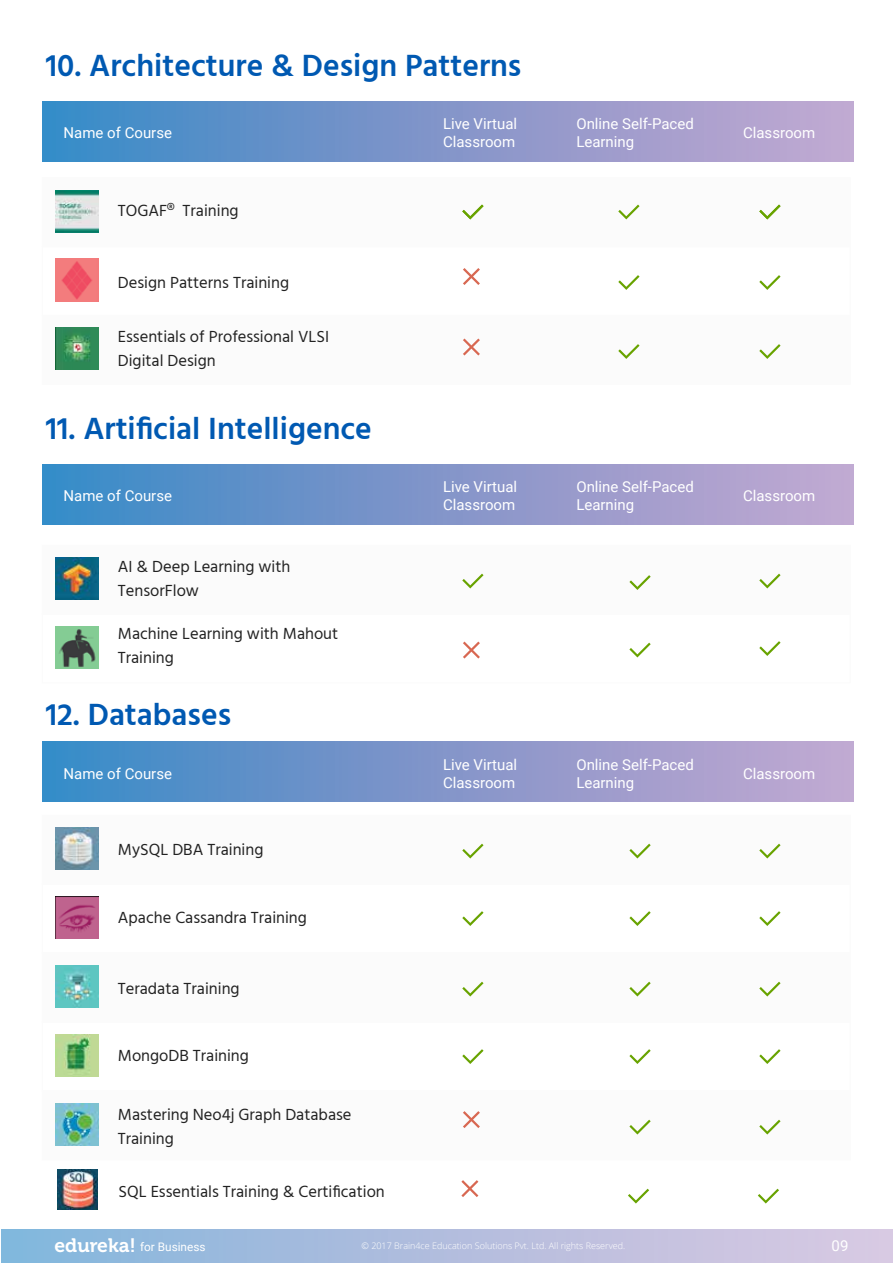
<style>
.page{position:relative;width:893px;height:1263px;background:#fff}
.page>*{position:absolute;margin:0;border:0;box-sizing:border-box;transform-origin:0 0}
.t1{font:600 31.5px "Hind";color:#0059b2}
.t2{font:16.5px/24px "Hind";color:#222}
.t3{font:15px/18px "Roboto";color:#fff}
.t4{font:11.85px "Roboto";color:#fff}
.t5{font:300 9px "Open Sans";color:#fff}
.s1{font-family:"Museo 700";font-size:19.35px}
</style>
<div class="page">
<div style="left:42px;top:101px;width:811px;height:60px;background:linear-gradient(to right,#3989c6,#c8a6d0)"></div>
<div style="left:42px;top:464px;width:811px;height:60px;background:linear-gradient(to right,#3989c6,#c8a6d0)"></div>
<div style="left:42px;top:742px;width:811px;height:60px;background:linear-gradient(to right,#3989c6,#c8a6d0)"></div>
<div style="left:42px;top:177px;width:809px;height:70px;background:#fbfbfb"></div>
<div style="left:42px;top:315px;width:809px;height:70px;background:#fbfbfb"></div>
<svg style="left:759px;top:275px;width:22px;height:15px"></svg>
<svg style="left:462px;top:205px;width:22px;height:14px"></svg>
<svg style="left:759px;top:205px;width:22px;height:14px"></svg>
<svg style="left:759px;top:344px;width:22px;height:15px"></svg>
<div style="left:42px;top:545px;width:809px;height:69px;background:#fbfbfb"></div>
<svg style="left:462px;top:574px;width:22px;height:14px"></svg>
<svg style="left:759px;top:574px;width:22px;height:14px"></svg>
<svg style="left:759px;top:641px;width:22px;height:15px"></svg>
<div style="left:42px;top:815px;width:809px;height:69px;background:#fbfbfb"></div>
<svg style="left:462px;top:844px;width:22px;height:14px"></svg>
<svg style="left:462px;top:911px;width:22px;height:15px"></svg>
<div style="left:42px;top:953px;width:809px;height:69px;background:#fbfbfb"></div>
<svg style="left:462px;top:982px;width:22px;height:14px"></svg>
<svg style="left:462px;top:1049px;width:22px;height:15px"></svg>
<div style="left:42px;top:1091px;width:809px;height:69px;background:#fbfbfb"></div>
<svg style="left:759px;top:844px;width:22px;height:14px"></svg>
<svg style="left:759px;top:911px;width:22px;height:15px"></svg>
<svg style="left:759px;top:982px;width:22px;height:14px"></svg>
<svg style="left:759px;top:1049px;width:22px;height:15px"></svg>
<svg style="left:759px;top:1120px;width:22px;height:14px"></svg>
<img style="left:56px;top:190px;width:42px;height:43px">
<img style="left:56px;top:259px;width:42px;height:42px">
<img style="left:56px;top:328px;width:42px;height:42px">
<img style="left:56px;top:557px;width:42px;height:43px">
<img style="left:56px;top:626px;width:42px;height:43px">
<img style="left:56px;top:827px;width:42px;height:43px">
<img style="left:56px;top:896px;width:42px;height:43px">
<img style="left:56px;top:965px;width:42px;height:43px">
<img style="left:56px;top:1034px;width:42px;height:43px">
<img style="left:56px;top:1103px;width:42px;height:43px">
<svg style="left:618px;top:275px;width:22px;height:15px"></svg>
<svg style="left:618px;top:205px;width:22px;height:14px"></svg>
<svg style="left:618px;top:344px;width:22px;height:15px"></svg>
<svg style="left:629px;top:844px;width:22px;height:14px"></svg>
<svg style="left:629px;top:911px;width:22px;height:15px"></svg>
<svg style="left:629px;top:982px;width:22px;height:14px"></svg>
<svg style="left:629px;top:1049px;width:22px;height:15px"></svg>
<svg style="left:629px;top:1120px;width:22px;height:14px"></svg>
<svg style="left:629px;top:575px;width:22px;height:15px"></svg>
<svg style="left:629px;top:643px;width:22px;height:14px"></svg>
<svg style="left:463px;top:338px;width:17px;height:17px"></svg>
<svg style="left:463px;top:268px;width:17px;height:17px"></svg>
<svg style="left:463px;top:641px;width:17px;height:17px"></svg>
<svg style="left:463px;top:1111px;width:17px;height:17px"></svg>
<div style="left:2px;top:1229px;width:891px;height:34px;background:linear-gradient(to right,#84b5db,#dcc8e1)"></div>
<svg style="left:758px;top:1189px;width:21px;height:14px"></svg>
<svg style="left:628px;top:1189px;width:21px;height:14px"></svg>
<svg style="left:461px;top:1180px;width:17px;height:17px"></svg>
<img style="left:57px;top:1169px;width:41px;height:41px">
<h1 class="t1" style="left:46px;top:43px;width:477px">10. Architecture &amp; Design Patterns</h1>
<p class="t3" style="left:443px;top:114px;width:76px">Live Virtual<br>Classroom</p>
<p class="t3" style="left:576px;top:114px;width:119px">Online Self-Paced<br>Learning</p>
<p class="t3" style="left:64px;top:123px;width:110px">Name of Course</p>
<p class="t3" style="left:743px;top:123px;width:74px">Classroom</p>
<p class="t2" style="left:118px;top:200px;width:122px">TOGAF® Training</p>
<p class="t2" style="left:118px;top:272px;width:173px">Design Patterns Training</p>
<p class="t2" style="left:118px;top:326px;width:213px">Essentials of Professional VLSI<br>Digital Design</p>
<h1 class="t1" style="left:46px;top:406px;width:327px">11. Artificial Intelligence</h1>
<p class="t3" style="left:443px;top:477px;width:76px">Live Virtual<br>Classroom</p>
<p class="t3" style="left:576px;top:477px;width:119px">Online Self-Paced<br>Learning</p>
<p class="t3" style="left:64px;top:486px;width:110px">Name of Course</p>
<p class="t3" style="left:743px;top:486px;width:74px">Classroom</p>
<p class="t2" style="left:118px;top:555px;width:174px">AI &amp; Deep Learning with<br>TensorFlow</p>
<p class="t2" style="left:118px;top:623px;width:222px">Machine Learning with Mahout<br>Training</p>
<h1 class="t1" style="left:46px;top:693px;width:187px">12. Databases</h1>
<p class="t3" style="left:443px;top:755px;width:76px">Live Virtual<br>Classroom</p>
<p class="t3" style="left:576px;top:755px;width:119px">Online Self-Paced<br>Learning</p>
<p class="t3" style="left:64px;top:764px;width:110px">Name of Course</p>
<p class="t3" style="left:743px;top:764px;width:74px">Classroom</p>
<p class="t2" style="left:118px;top:839px;width:147px">MySQL DBA Training</p>
<p class="t2" style="left:118px;top:906px;width:191px">Apache Cassandra Training</p>
<p class="t2" style="left:118px;top:977px;width:123px">Teradata Training</p>
<p class="t2" style="left:118px;top:1044px;width:133px">MongoDB Training</p>
<p class="t2" style="left:118px;top:1103px;width:235px">Mastering Neo4j Graph Database<br>Training</p>
<p class="t2" style="left:118px;top:1180px;width:268px">SQL Essentials Training &amp; Certification</p>
<p class="t4" style="left:55px;top:1238px;width:152px"><span class="s1">edureka!</span> for Business</p>
<p class="t5" style="left:361px;top:1239px;width:265px">© 2017 Brain4ce Education Solutions Pvt. Ltd. All rights Reserved.</p>
<p class="t3" style="left:832px;top:1236px;width:18px">09</p>
</div>
